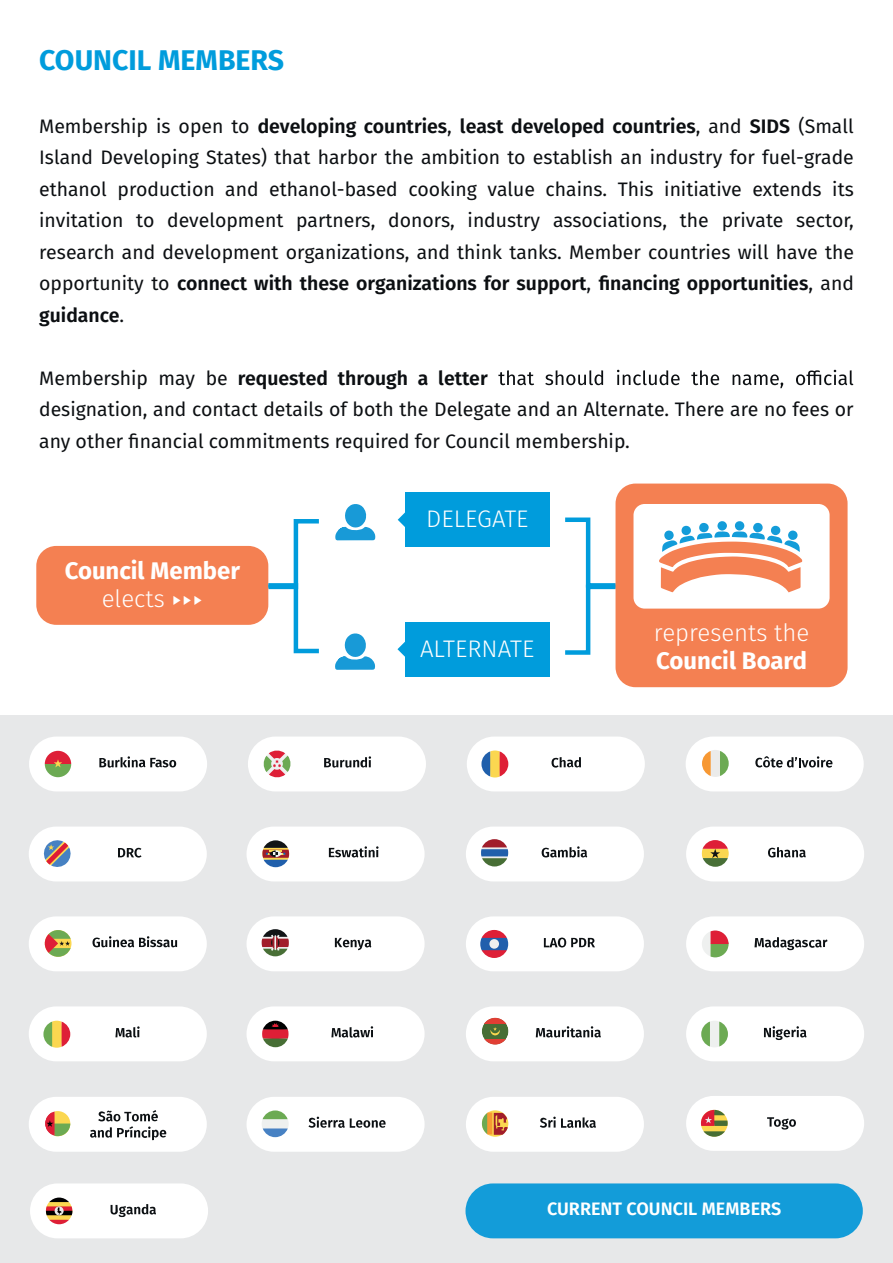
<style>
.page{position:relative;width:893px;height:1263px;background:#fff}
.page>*{position:absolute;margin:0;border:0;box-sizing:border-box;transform-origin:0 0}
.t1{font:700 28.5px "Fira Sans";color:#009cdc}
.t2{font:700 24px/28.5px "Fira Sans";color:#fff;text-align:center}
.t3{font:300 24px "Fira Sans";color:#fff}
.t4{font:19.5px/31.5px "Fira Sans";color:#0c0f12;text-align:justify}
.t5{font:600 18px "Fira Sans";color:#fff}
.s1{font-weight:600}
.s2{font-weight:300}
.s3{font-weight:300;font-size:21px}
</style>
<div class="page">
<div style="left:0;top:715px;width:893px;height:548px;background:#e7e8e9"></div>
<svg style="left:498px;top:370px;width:355px;height:18px"></svg>
<div style="left:36px;top:546px;width:232px;height:79px;background:#f48052;border-radius:20px"></div>
<svg style="left:335px;top:504px;width:40px;height:36px"></svg>
<div style="left:405px;top:492px;width:144px;height:55px;background:#009cdc"></div>
<svg style="left:398px;top:512px;width:7px;height:15px"></svg>
<svg style="left:335px;top:633px;width:40px;height:37px"></svg>
<div style="left:405px;top:622px;width:144px;height:55px;background:#009cdc"></div>
<svg style="left:397px;top:642px;width:8px;height:15px"></svg>
<svg style="left:264px;top:519px;width:55px;height:135px"></svg>
<svg style="left:565px;top:517px;width:50px;height:138px"></svg>
<div style="left:615px;top:484px;width:233px;height:203px;background:#f48052;border-radius:20px"></div>
<div style="left:633px;top:504px;width:197px;height:105px;background:#fff;border-radius:11px"></div>
<div style="left:753px;top:523px;width:10px;height:9px;background:#139cd9;border-radius:50%"></div>
<svg style="left:659px;top:531px;width:143px;height:61px"></svg>
<div style="left:735px;top:521px;width:9px;height:9px;background:#139cd9;border-radius:50%"></div>
<div style="left:717px;top:521px;width:10px;height:9px;background:#139cd9;border-radius:50%"></div>
<svg style="left:788px;top:530px;width:10px;height:10px"></svg>
<div style="left:664px;top:530px;width:10px;height:10px;background:#139cd9;border-radius:50%"></div>
<div style="left:699px;top:523px;width:10px;height:9px;background:#139cd9;border-radius:50%"></div>
<div style="left:681px;top:526px;width:10px;height:9px;background:#139cd9;border-radius:50%"></div>
<div style="left:771px;top:526px;width:10px;height:9px;background:#139cd9;border-radius:50%"></div>
<div style="left:29px;top:736px;width:178px;height:55px;background:#fff;border-radius:27px"></div>
<svg style="left:45px;top:751px;width:26px;height:26px"></svg>
<svg style="left:99px;top:756px;width:77px;height:12px"></svg>
<div style="left:248px;top:736px;width:178px;height:55px;background:#fff;border-radius:27px"></div>
<svg style="left:324px;top:756px;width:47px;height:12px"></svg>
<div style="left:467px;top:736px;width:178px;height:55px;background:#fff;border-radius:27px"></div>
<svg style="left:551px;top:757px;width:30px;height:11px"></svg>
<div style="left:686px;top:736px;width:178px;height:55px;background:#fff;border-radius:27px"></div>
<svg style="left:755px;top:756px;width:77px;height:12px"></svg>
<div style="left:29px;top:1006px;width:178px;height:55px;background:#fff;border-radius:27px"></div>
<svg style="left:115px;top:1026px;width:25px;height:11px"></svg>
<svg style="left:43px;top:1021px;width:27px;height:27px"></svg>
<svg style="left:264px;top:750px;width:26px;height:27px"></svg>
<svg style="left:481px;top:750px;width:27px;height:27px"></svg>
<svg style="left:702px;top:750px;width:27px;height:27px"></svg>
<div style="left:247px;top:826px;width:178px;height:55px;background:#fff;border-radius:27px"></div>
<svg style="left:329px;top:846px;width:50px;height:11px"></svg>
<svg style="left:262px;top:840px;width:27px;height:27px"></svg>
<div style="left:686px;top:826px;width:178px;height:55px;background:#fff;border-radius:27px"></div>
<svg style="left:768px;top:847px;width:38px;height:10px"></svg>
<svg style="left:702px;top:840px;width:27px;height:27px"></svg>
<div style="left:29px;top:916px;width:178px;height:55px;background:#fff;border-radius:27px"></div>
<svg style="left:92px;top:936px;width:85px;height:11px"></svg>
<svg style="left:45px;top:930px;width:26px;height:27px"></svg>
<div style="left:247px;top:916px;width:178px;height:55px;background:#fff;border-radius:27px"></div>
<svg style="left:335px;top:938px;width:36px;height:12px"></svg>
<svg style="left:262px;top:929px;width:27px;height:27px"></svg>
<div style="left:466px;top:916px;width:178px;height:55px;background:#fff;border-radius:27px"></div>
<svg style="left:544px;top:937px;width:51px;height:10px"></svg>
<svg style="left:480px;top:930px;width:28px;height:28px"></svg>
<div style="left:489px;top:939px;width:10px;height:10px;background:#eef0ef;border-radius:50%"></div>
<div style="left:686px;top:916px;width:178px;height:55px;background:#fff;border-radius:27px"></div>
<svg style="left:754px;top:937px;width:73px;height:13px"></svg>
<div style="left:702px;top:930px;width:26px;height:27px;background:#eef0ef;border-radius:50%"></div>
<svg style="left:710px;top:930px;width:18px;height:27px"></svg>
<div style="left:686px;top:1006px;width:178px;height:55px;background:#fff;border-radius:27px"></div>
<svg style="left:764px;top:1026px;width:42px;height:14px"></svg>
<div style="left:701px;top:1021px;width:27px;height:26px;background:#eef0ef;border-radius:50%"></div>
<svg style="left:701px;top:1021px;width:9px;height:25px"></svg>
<svg style="left:719px;top:1021px;width:9px;height:25px"></svg>
<div style="left:29px;top:1097px;width:178px;height:55px;background:#fff;border-radius:27px"></div>
<svg style="left:90px;top:1110px;width:76px;height:30px"></svg>
<svg style="left:45px;top:1111px;width:25px;height:25px"></svg>
<div style="left:247px;top:1097px;width:178px;height:55px;background:#fff;border-radius:27px"></div>
<svg style="left:308px;top:1116px;width:78px;height:12px"></svg>
<svg style="left:262px;top:1110px;width:27px;height:27px"></svg>
<div style="left:466px;top:1097px;width:178px;height:55px;background:#fff;border-radius:27px"></div>
<svg style="left:540px;top:1116px;width:56px;height:12px"></svg>
<svg style="left:482px;top:1110px;width:26px;height:27px"></svg>
<svg style="left:482px;top:1112px;width:26px;height:23px"></svg>
<div style="left:30px;top:1183px;width:178px;height:55px;background:#fff;border-radius:27px"></div>
<svg style="left:111px;top:1204px;width:45px;height:13px"></svg>
<svg style="left:46px;top:1197px;width:26px;height:27px"></svg>
<div style="left:247px;top:1006px;width:178px;height:55px;background:#fff;border-radius:27px"></div>
<svg style="left:331px;top:1026px;width:42px;height:12px"></svg>
<svg style="left:262px;top:1021px;width:27px;height:26px"></svg>
<div style="left:466px;top:1006px;width:178px;height:55px;background:#fff;border-radius:27px"></div>
<svg style="left:536px;top:1026px;width:65px;height:11px"></svg>
<div style="left:482px;top:1018px;width:26px;height:26px;background:#476e35;border-radius:50%"></div>
<svg style="left:490px;top:1027px;width:10px;height:8px"></svg>
<svg style="left:484px;top:1018px;width:23px;height:6px"></svg>
<svg style="left:484px;top:1039px;width:22px;height:5px"></svg>
<div style="left:466px;top:826px;width:178px;height:55px;background:#fff;border-radius:27px"></div>
<svg style="left:542px;top:846px;width:45px;height:11px"></svg>
<svg style="left:481px;top:839px;width:27px;height:27px"></svg>
<div style="left:29px;top:826px;width:178px;height:55px;background:#fff;border-radius:27px"></div>
<svg style="left:118px;top:848px;width:24px;height:9px"></svg>
<svg style="left:44px;top:840px;width:27px;height:27px"></svg>
<div style="left:686px;top:1096px;width:178px;height:55px;background:#fff;border-radius:27px"></div>
<svg style="left:767px;top:1117px;width:29px;height:12px"></svg>
<svg style="left:701px;top:1110px;width:27px;height:27px"></svg>
<div style="left:465px;top:1183px;width:398px;height:55px;background:#139cd9"></div>
<h1 class="t1" style="left:39px;top:36px;width:247px">COUNCIL MEMBERS</h1>
<p class="t4" style="left:39px;top:110px;width:816px">Membership is open to <span class="s1">developing countries</span>, <span class="s1">least developed countries</span>, and <span class="s1">SIDS</span> (Small Island Developing States) that harbor the ambition to establish an industry for fuel-grade ethanol production and ethanol-based cooking value chains. This initiative extends its invitation to development partners, donors, industry associations, the private sector, research and development organizations, and think tanks. Member countries will have the opportunity to <span class="s1">connect with these organizations for support</span>, <span class="s1">financing opportunities</span>, and <span class="s1">guidance</span>.</p>
<p class="t4" style="left:39px;top:362px;width:816px;text-align:left">Membership may be <span class="s1">requested through a letter<br></span>designation, and contact details of both the Delegate and an Alternate. There are no fees or any other financial commitments required for Council membership.</p>
<p class="t2" style="left:65px;top:554px;width:177px">Council Member <span class="s2">elects</span> <span class="s3">▸▸▸</span></p>
<p class="t3" style="left:426px;top:502px;width:104px">DELEGATE</p>
<p class="t3" style="left:420px;top:631px;width:116px">ALTERNATE</p>
<p class="t3" style="left:654px;top:615px;width:157px">represents the</p>
<p class="t2" style="left:656px;top:645px;width:152px">Council Board</p>
<p class="t5" style="left:547px;top:1194px;width:236px">CURRENT COUNCIL MEMBERS</p>
</div>
